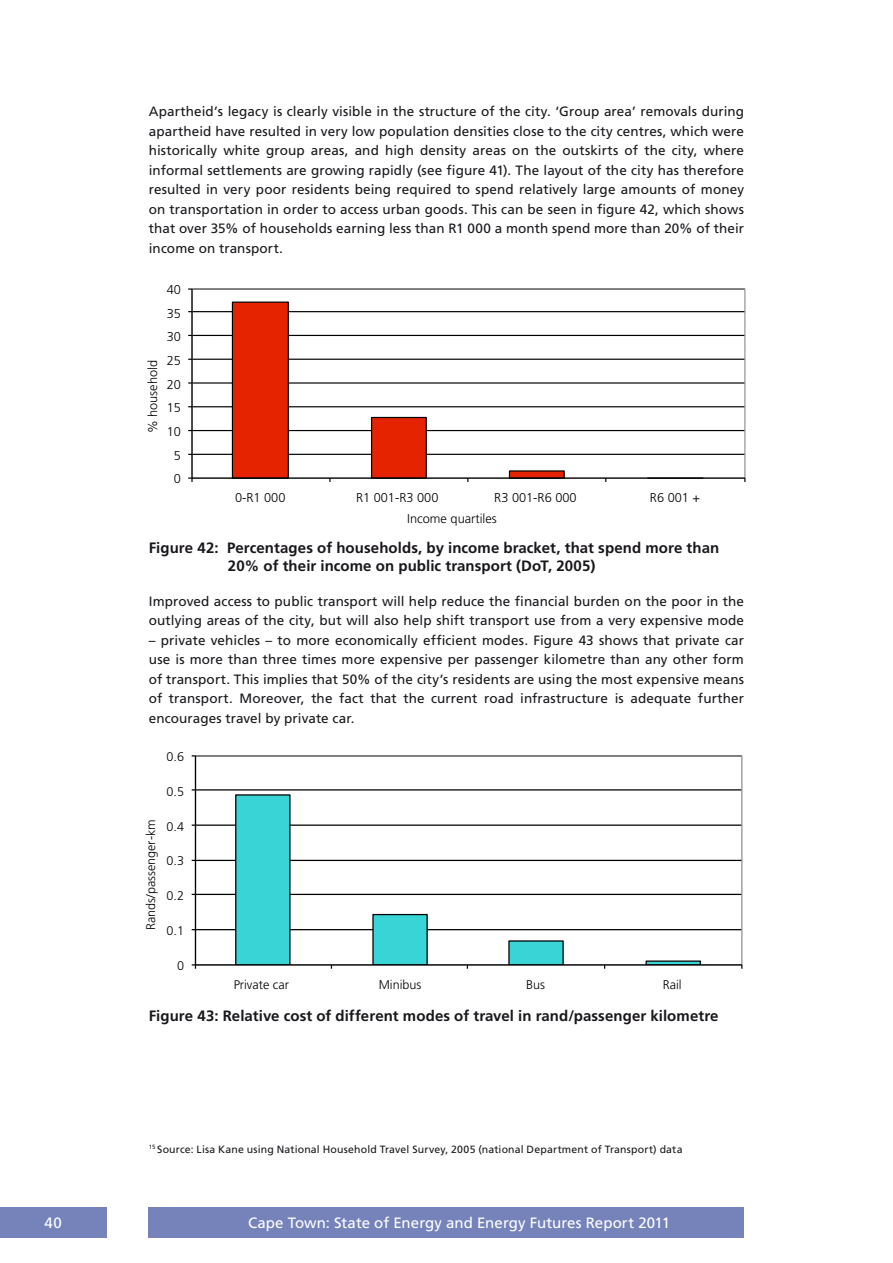
<style>
.page{position:relative;width:893px;height:1263px;background:#fff}
.page>*{position:absolute;margin:0;border:0;box-sizing:border-box;transform-origin:0 0}
.t1{font:700 15px/18px "Frutiger LT Std";letter-spacing:.005em;color:#1a171c}
.t2{font:15px "Frutiger LT Std";letter-spacing:.005em;color:#fff}
.t3{font:13.5px/19.5px "Frutiger LT Std";letter-spacing:.01em;color:#1a171c;text-align:justify}
.t4{font:300 12.75px "Frutiger LT Std";color:#000}
.t5{font:300 12.6px "Frutiger LT Std";color:#000}
.t6{font:10.5px "Frutiger LT Std";letter-spacing:.015em;color:#1a171c}
</style>
<div class="page">
<div style="left:0;top:1207px;width:106px;height:30px;background:#7683bb"></div>
<div style="left:149px;top:1207px;width:595px;height:30px;background:#7683bb"></div>
<hr style="left:192px;top:454px;width:553px;height:1px;background:#000">
<hr style="left:192px;top:430px;width:553px;height:1px;background:#000">
<hr style="left:192px;top:406px;width:553px;height:1px;background:#000">
<hr style="left:192px;top:382px;width:553px;height:2px;background:#000">
<hr style="left:192px;top:359px;width:553px;height:1px;background:#000">
<hr style="left:192px;top:335px;width:553px;height:1px;background:#000">
<hr style="left:192px;top:311px;width:553px;height:1px;background:#000">
<svg style="left:231px;top:301px;width:473px;height:176px"></svg>
<hr style="left:191px;top:289px;width:2px;height:189px;background:#000">
<hr style="left:192px;top:477px;width:553px;height:2px;background:#000">
<svg style="left:188px;top:477px;width:5px;height:5px"></svg>
<hr style="left:195px;top:929px;width:547px;height:1px;background:#000">
<hr style="left:195px;top:894px;width:547px;height:1px;background:#000">
<hr style="left:195px;top:860px;width:547px;height:1px;background:#000">
<hr style="left:195px;top:824px;width:547px;height:2px;background:#000">
<hr style="left:195px;top:789px;width:547px;height:1px;background:#000">
<svg style="left:234px;top:794px;width:468px;height:170px"></svg>
<hr style="left:195px;top:756px;width:1px;height:209px;background:#000">
<hr style="left:195px;top:964px;width:547px;height:1px;background:#000">
<svg style="left:192px;top:964px;width:4px;height:5px"></svg>
<p class="t3" style="left:149px;top:102px;width:597px">Apartheid’s legacy is clearly visible in the structure of the city. ‘Group area’ removals during apartheid have resulted in very low population densities close to the city centres, which were historically white group areas, and high density areas on the outskirts of the city, where informal settlements are growing rapidly (see figure 41). The layout of the city has therefore resulted in very poor residents being required to spend relatively large amounts of money on transportation in order to access urban goods. This can be seen in figure 42, which shows that over 35% of households earning less than R1 000 a month spend more than 20% of their income on transport.</p>
<p class="t4" style="left:167px;top:283px;width:16px">40</p>
<p class="t4" style="left:167px;top:306px;width:16px">35</p>
<p class="t4" style="left:145px;top:433px;width:75px;rotate:-90deg">% household</p>
<p class="t4" style="left:167px;top:330px;width:16px">30</p>
<p class="t4" style="left:167px;top:353px;width:16px">25</p>
<p class="t4" style="left:167px;top:377px;width:16px">20</p>
<p class="t4" style="left:167px;top:401px;width:16px">15</p>
<p class="t4" style="left:167px;top:424px;width:16px">10</p>
<p class="t4" style="left:174px;top:448px;width:9px">5</p>
<p class="t4" style="left:174px;top:472px;width:9px">0</p>
<p class="t4" style="left:235px;top:490px;width:52px">0-R1 000</p>
<p class="t4" style="left:356px;top:490px;width:84px">R1 001-R3 000</p>
<p class="t4" style="left:494px;top:490px;width:84px">R3 001-R6 000</p>
<p class="t4" style="left:650px;top:490px;width:52px">R6 001 +</p>
<p class="t4" style="left:407px;top:511px;width:91px">Income quartiles</p>
<p class="t1" style="left:228px;top:539px;width:493px;text-indent:-79px">Figure 42: Percentages of households, by income bracket, that spend more than<br>20% of their income on public transport (DoT, 2005)</p>
<p class="t3" style="left:149px;top:591px;width:597px">Improved access to public transport will help reduce the financial burden on the poor in the outlying areas of the city, but will also help shift transport use from a very expensive mode</p>
<p class="t3" style="left:149px;top:630px;width:597px">– private vehicles – to more economically efficient modes. Figure 43 shows that private car use is more than three times more expensive per passenger kilometre than any other form of transport. This implies that 50% of the city’s residents are using the most expensive means of transport. Moreover, the fact that the current road infrastructure is adequate further encourages travel by private car.</p>
<p class="t5" style="left:167px;top:749px;width:19px">0.6</p>
<p class="t5" style="left:167px;top:784px;width:19px">0.5</p>
<p class="t5" style="left:144px;top:930px;width:112px;rotate:-90deg">Rands/passenger-km</p>
<p class="t5" style="left:166px;top:819px;width:19px">0.4</p>
<p class="t5" style="left:167px;top:854px;width:19px">0.3</p>
<p class="t5" style="left:167px;top:889px;width:19px">0.2</p>
<p class="t5" style="left:167px;top:924px;width:19px">0.1</p>
<p class="t5" style="left:177px;top:958px;width:8px">0</p>
<p class="t5" style="left:234px;top:977px;width:57px">Private car</p>
<p class="t5" style="left:379px;top:977px;width:44px">Minibus</p>
<p class="t5" style="left:526px;top:977px;width:20px">Bus</p>
<p class="t5" style="left:663px;top:977px;width:20px">Rail</p>
<p class="t1" style="left:149px;top:1007px;width:571px">Figure 43: Relative cost of different modes of travel in rand/passenger kilometre</p>
<p class="t6" style="left:149px;top:1143px;width:535px"><sup>15</sup> Source: Lisa Kane using National Household Travel Survey, 2005 (national Department of Transport) data</p>
<p class="t2" style="left:45px;top:1214px;width:19px">40</p>
<p class="t2" style="left:248px;top:1214px;width:423px">Cape Town: State of Energy and Energy Futures Report 2011</p>
</div>
